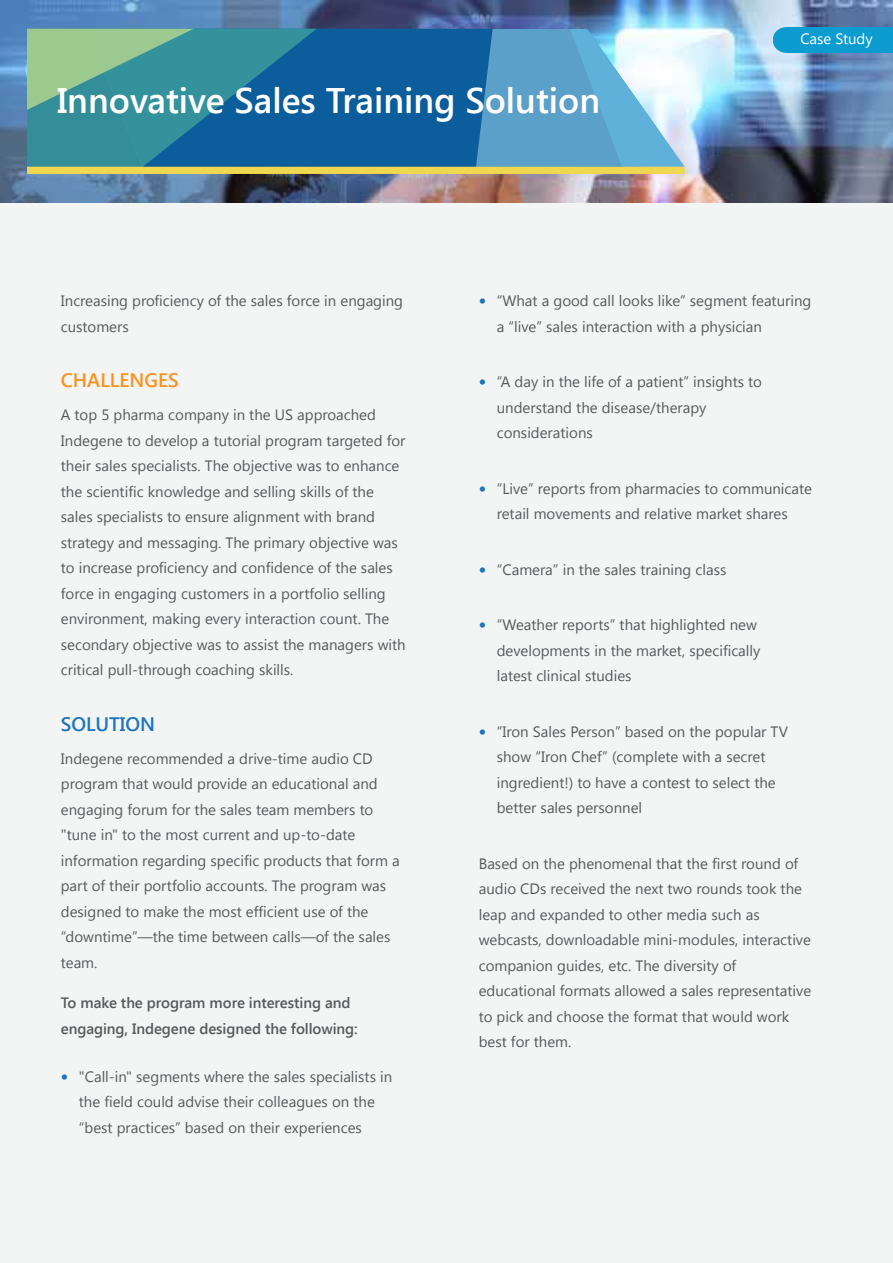
<style>
.page{position:relative;width:893px;height:1263px;background:#f3f4f4}
.page>*{position:absolute;margin:0;border:0;box-sizing:border-box;transform-origin:0 0}
.t1{font:600 35.55px "Segoe UI";color:#fff}
.t2{font:600 19.5px "Segoe UI";color:#f7941e}
.t3{font:600 19.5px "Segoe UI";color:#1c75bc}
.t4{font:15px/25.5px "Segoe UI";color:#58595b}
.t5{font:600 15px/25.5px "Segoe UI";letter-spacing:-.005em;color:#58595b}
.t6{font:15px "Segoe UI";color:#fff}
</style>
<div class="page">
<img style="left:0;top:0;width:893px;height:202px">
<div style="left:773px;top:27px;width:120px;height:26px;background:#0d9cd0"></div>
<svg style="left:27px;top:29px;width:658px;height:138px;background:#428cac"></svg>
<div style="left:27px;top:167px;width:658px;height:7px;background:#f0d750"></div>
<h1 class="t1" style="left:57px;top:76px;width:545px">Innovative Sales Training Solution</h1>
<p class="t6" style="left:800px;top:29px;width:74px">Case Study</p>
<p class="t4" style="left:61px;top:288px;width:344px">Increasing proficiency of the sales force in engaging customers</p>
<h2 class="t2" style="left:61px;top:367px;width:119px">CHALLENGES</h2>
<p class="t4" style="left:61px;top:402px;width:346px">A top 5 pharma company in the US approached Indegene to develop a tutorial program targeted for their sales specialists. The objective was to enhance the scientific knowledge and selling skills of the sales specialists to ensure alignment with brand strategy and messaging. The primary objective was to increase proficiency and confidence of the sales force in engaging customers in a portfolio selling environment, making every interaction count. The secondary objective was to assist the managers with critical pull-through coaching skills.</p>
<h2 class="t3" style="left:61px;top:710px;width:96px">SOLUTION</h2>
<p class="t4" style="left:61px;top:745px;width:340px">Indegene recommended a drive-time audio CD program that would provide an educational and engaging forum for the sales team members to "tune in" to the most current and up-to-date information regarding specific products that form a part of their portfolio accounts. The program was designed to make the most efficient use of the “downtime”—the time between calls—of the sales team.</p>
<p class="t5" style="left:61px;top:990px;width:298px">To make the program more interesting and engaging, Indegene designed the following:</p>
<p class="t4" style="left:79px;top:1063px;width:315px">"Call-in" segments where the sales specialists in the field could advise their colleagues on the “best practices” based on their experiences</p>
<p class="t4" style="left:497px;top:288px;width:316px">“What a good call looks like” segment featuring a “live” sales interaction with a physician</p>
<p class="t4" style="left:497px;top:369px;width:267px">“A day in the life of a patient” insights to understand the disease/therapy considerations</p>
<p class="t4" style="left:497px;top:475px;width:317px">“Live” reports from pharmacies to communicate retail movements and relative market shares</p>
<p class="t4" style="left:497px;top:556px;width:231px">“Camera” in the sales training class</p>
<p class="t4" style="left:497px;top:612px;width:265px">“Weather reports” that highlighted new developments in the market, specifically latest clinical studies</p>
<p class="t4" style="left:497px;top:718px;width:293px">“Iron Sales Person” based on the popular TV show “Iron Chef” (complete with a secret ingredient!) to have a contest to select the better sales personnel</p>
<p class="t4" style="left:479px;top:850px;width:334px">Based on the phenomenal that the first round of audio CDs received the next two rounds took the leap and expanded to other media such as webcasts, downloadable mini-modules, interactive companion guides, etc. The diversity of educational formats allowed a sales representative to pick and choose the format that would work best for them.</p>
</div>
